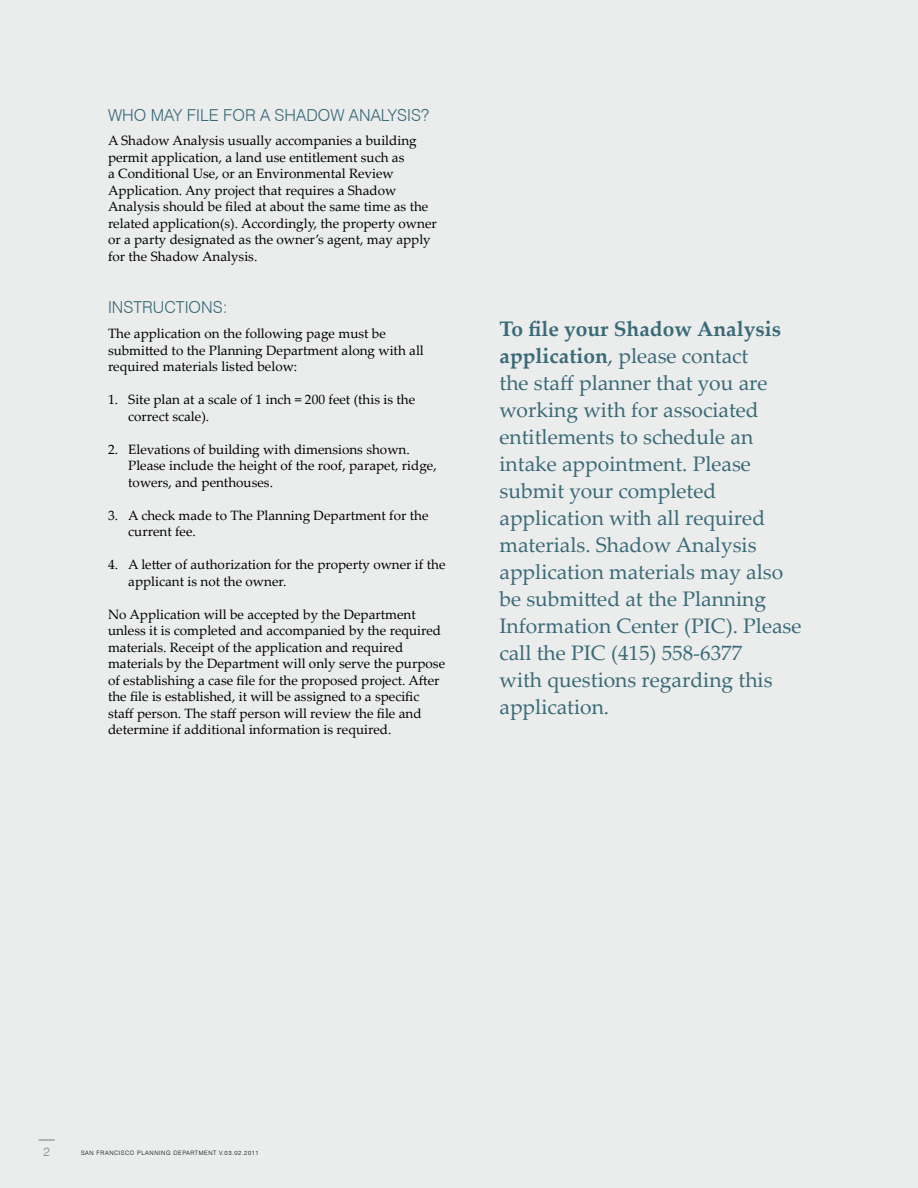
<style>
.page{position:relative;width:918px;height:1188px;background:#ebecec}
.page>*{position:absolute;margin:0;border:0;box-sizing:border-box;transform-origin:0 0}
.t1{font:21px/27px "Palatino Linotype";color:#396a77}
.t2{font:300 16.5px "Swiss 721 BT";color:#396a77}
.t3{font:13.5px/16.5px "Palatino Linotype";color:#000}
.t4{font:300 6px "Swiss 721 BT";letter-spacing:.1em;color:#000}
.s1{font-weight:700}
</style>
<div class="page">
<svg style="left:39px;top:1139px;width:16px;height:2px"></svg>
<p class="t2" style="left:108px;top:105px;width:323px">WHO MAY FILE FOR A SHADOW ANALYSIS?</p>
<p class="t3" style="left:108px;top:132px;width:330px">A Shadow Analysis usually accompanies a building permit application, a land use entitlement such as<br>a Conditional Use, or an Environmental Review Application. Any project that requires a Shadow Analysis should be filed at about the same time as the related application(s). Accordingly, the property owner or a party designated as the owner’s agent, may apply for the Shadow Analysis.</p>
<p class="t2" style="left:108px;top:298px;width:121px">INSTRUCTIONS:</p>
<p class="t3" style="left:108px;top:325px;width:317px">The application on the following page must be submitted to the Planning Department along with all required materials listed below:</p>
<p class="t3" style="left:128px;top:391px;width:289px;text-indent:-20px">1. Site plan at a scale of 1 inch = 200 feet (this is the correct scale).</p>
<p class="t3" style="left:128px;top:440px;width:310px;text-indent:-20px">2. Elevations of building with dimensions shown.<br>Please include the height of the roof, parapet, ridge, towers, and penthouses.</p>
<p class="t3" style="left:128px;top:506px;width:302px;text-indent:-20px">3. A check made to The Planning Department for the current fee.</p>
<p class="t3" style="left:128px;top:556px;width:319px;text-indent:-20px">4. A letter of authorization for the property owner if the applicant is not the owner.</p>
<p class="t3" style="left:108px;top:605px;width:339px">No Application will be accepted by the Department unless it is completed and accompanied by the required materials. Receipt of the application and required materials by the Department will only serve the purpose of establishing a case file for the proposed project. After the file is established, it will be assigned to a specific staff person. The staff person will review the file and determine if additional information is required.</p>
<p class="t1" style="left:500px;top:315px;width:304px"><span class="s1">To file your Shadow Analysis application</span>, please contact<br>the staff planner that you are working with for associated entitlements to schedule an intake appointment. Please submit your completed application with all required materials. Shadow Analysis application materials may also be submitted at the Planning<br>Information Center (PIC). Please call the PIC (415) 558-6377<br>with questions regarding this application.</p>
<p class="t4" style="left:81px;top:1149px;width:179px">SAN FRANCISCO PLANNING DEPARTMENT V.03.02.2011</p>
</div>
